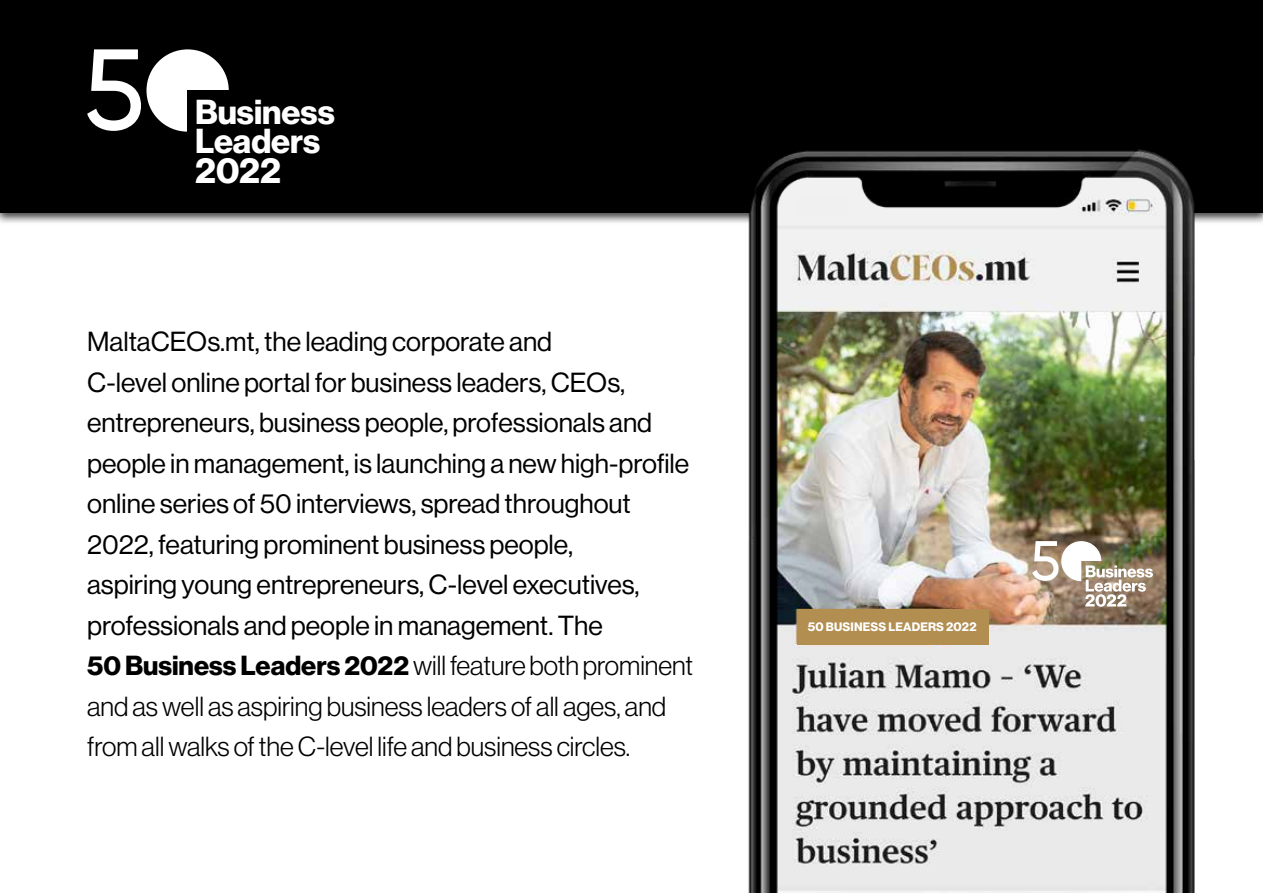
<style>
.page{position:relative;width:1263px;height:893px;background:#fff}
.page>*{position:absolute;margin:0;border:0;box-sizing:border-box;transform-origin:0 0}
.t1{font:35.85px "N Haas Grotesk DS Pro 75 Bd";color:#fff}
.t2{font:33.9px/29.1px "N Haas Grotesk DS Pro 75 Bd";color:#fff}
.t3{font:27px/40.5px "N Haas Grotesk DS Pro 55 Rg";color:#000}
.t4{font:27px/40.5px "N Haas Grotesk DS Pro 45 Lt";color:#000}
.t5{font:12px "N Haas Grotesk DS Pro 75 Bd";letter-spacing:.015em;color:#fff}
.s1{font-family:"N Haas Grotesk DS Pro 75 Bd"}
</style>
<div class="page">
<div style="left:0;top:0;width:1263px;height:225px;background:#000;opacity:.75"></div>
<div style="left:0;top:0;width:1263px;height:213px;background:#000"></div>
<div style="left:146px;top:49px;width:83px;height:83px;background:#fff;border-radius:50%"></div>
<svg style="left:87px;top:49px;width:54px;height:82px"></svg>
<div style="left:188px;top:90px;width:57px;height:66px;background:#000"></div>
<img style="left:504px;top:149px;width:759px;height:744px">
<img style="left:1032px;top:541px;width:121px;height:66px">
<div style="left:797px;top:609px;width:192px;height:35px;background:#b28e50"></div>
<div style="left:798px;top:194px;width:51px;height:22px;background:#f0f0f0"></div>
<p class="t2" style="left:195px;top:98px;width:141px">Business<br>Leaders</p>
<h1 class="t1" style="left:195px;top:150px;width:88px">2022</h1>
<p class="t3" style="left:87px;top:322px;width:604px">MaltaCEOs.mt, the leading corporate and<br>C-level online portal for business leaders, CEOs, entrepreneurs, business people, professionals and people in management, is launching a new high-profile online series of 50 interviews, spread throughout 2022, featuring prominent business people,<br>aspiring young entrepreneurs, C-level executives, professionals and people in management. The</p>
<p class="t4" style="left:87px;top:645px;width:607px"><span class="s1">50 Business Leaders 2022</span> will feature both prominent and as well as aspiring business leaders of all ages, and from all walks of the C-level life and business circles.</p>
<p class="t5" style="left:808px;top:620px;width:170px">50 BUSINESS LEADERS 2022</p>
</div>
